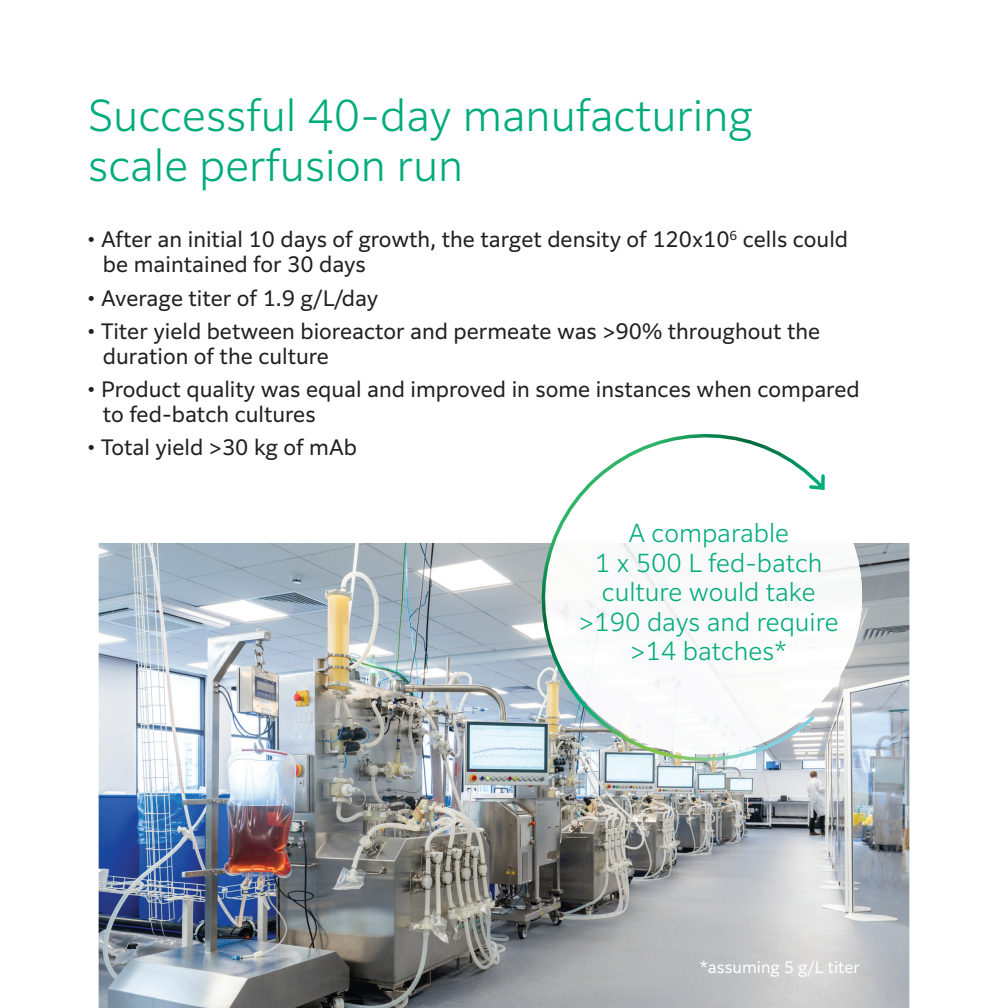
<style>
.page{position:relative;width:1008px;height:1008px;background:#fff}
.page>*{position:absolute;margin:0;border:0;box-sizing:border-box;transform-origin:0 0}
.t1{font:300 42px/50.4px "Clarimo UDPE";color:#00ac7c}
.t2{font:300 24.5px/29.4px "Clarimo UDPE";color:#00ac7c;text-align:center}
.t3{font:21px/25.2px "Clarimo UDPE";color:#231f20}
.t4{font:15.75px "Clarimo UDPE";color:#fff}
</style>
<div class="page">
<img style="left:99px;top:543px;width:810px;height:465px">
<img style="left:828px;top:543px;width:34px;height:211px">
<hr style="left:0;top:0;width:1px;height:1008px;background:#383839">
<svg style="left:525px;top:433px;width:303px;height:344px"></svg>
<svg style="left:553px;top:437px;width:275px;height:106px"></svg>
<h1 class="t1" style="left:88px;top:86px;width:666px">Successful 40-day manufacturing scale perfusion run</h1>
<p class="t3" style="left:103px;top:225px;width:747px;text-indent:-16px">• After an initial 10 days of growth, the target density of 120x10<sup>6</sup> cells could be maintained for 30 days</p>
<p class="t3" style="left:87px;top:284px;width:293px">• Average titer of 1.9 g/L/day</p>
<p class="t3" style="left:103px;top:317px;width:719px;text-indent:-16px">• Titer yield between bioreactor and permeate was &gt;90% throughout the duration of the culture</p>
<p class="t3" style="left:103px;top:375px;width:758px;text-indent:-16px">• Product quality was equal and improved in some instances when compared to fed-batch cultures</p>
<p class="t3" style="left:87px;top:433px;width:271px">• Total yield &gt;30 kg of mAb</p>
<p class="t2" style="left:579px;top:517px;width:261px">A comparable<br>1 x 500 L fed-batch culture would take &gt;190 days and require &gt;14 batches*</p>
<p class="t4" style="left:699px;top:955px;width:162px">*assuming 5 g/L titer</p>
</div>
